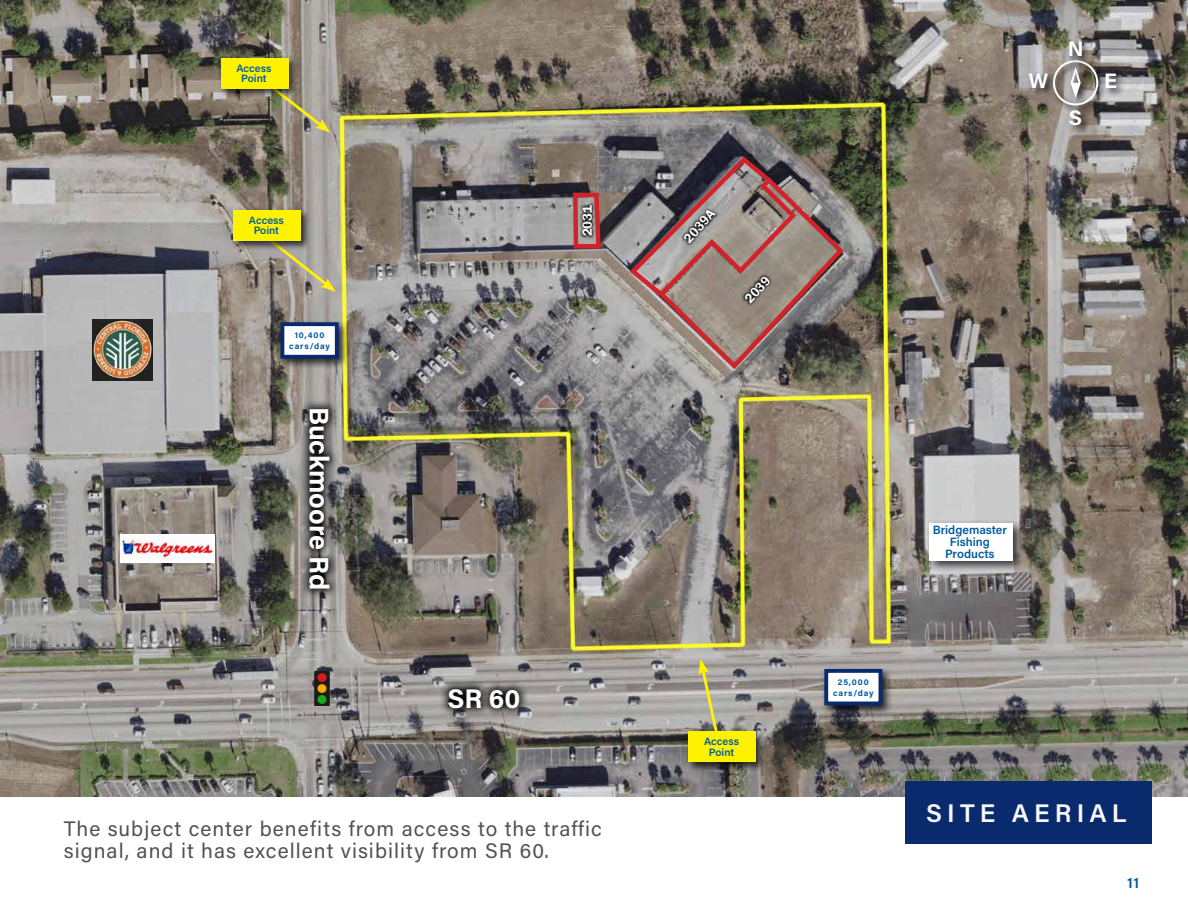
<style>
.page{position:relative;width:1188px;height:918px;background:#fff}
.page>*{position:absolute;margin:0;border:0;box-sizing:border-box;transform-origin:0 0}
.t1{font:700 27px "Acumin Pro";color:#fff}
.t2{font:600 25.5px "Acumin Pro";letter-spacing:.2em;color:#f8f8f8}
.t3{font:21px/22.5px "Acumin Pro";letter-spacing:.05em;color:#525252}
.t4{font:700 21px "Acumin Pro";color:#fefefe}
.t5{font:600 15px "Acumin Pro";color:#005ba2}
.t6{font:600 13.5px "Franklin Gothic";color:#fff}
.t7{font:600 12px/12px "Acumin Pro";color:#005ba2;text-align:center}
.t8{font:600 10.65px/10.6px "Acumin Pro";color:#005ba2;text-align:center}
.t9{font:700 8.55px/10.6px "Acumin Pro";letter-spacing:.1em;color:#005ba2;text-align:center}
</style>
<div class="page">
<img style="left:0;top:0;width:1188px;height:796px">
<div style="left:905px;top:781px;width:247px;height:63px;background:#092a6d"></div>
<svg style="left:251px;top:224px;width:85px;height:68px;background:#a49e8c"></svg>
<div style="left:231px;top:208px;width:80px;height:43px;background:#000;opacity:.75"></div>
<div style="left:233px;top:210px;width:68px;height:31px;background:#fff200"></div>
<div style="left:1051px;top:58px;width:56px;height:56px;background:#000;opacity:.75"></div>
<svg style="left:1051px;top:58px;width:50px;height:50px;background:#938e88"></svg>
<div style="left:1068px;top:39px;width:23px;height:26px;background:#000;opacity:.75"></div>
<div style="left:1068px;top:109px;width:22px;height:25px;background:#000;opacity:.75"></div>
<div style="left:1105px;top:71px;width:21px;height:27px;background:#000;opacity:.75"></div>
<div style="left:1027px;top:72px;width:30px;height:25px;background:#000;opacity:.75"></div>
<img style="left:314px;top:671px;width:16px;height:34px">
<div style="left:439px;top:678px;width:91px;height:41px;background:#000;opacity:.94"></div>
<div style="left:299px;top:399px;width:41px;height:200px;background:#000;opacity:.94"></div>
<svg style="left:698px;top:659px;width:26px;height:70px;background:#afac8c"></svg>
<div style="left:686px;top:729px;width:81px;height:43px;background:#000;opacity:.75"></div>
<div style="left:689px;top:732px;width:67px;height:30px;background:#fff200"></div>
<svg style="left:247px;top:67px;width:83px;height:65px;background:#928d78"></svg>
<div style="left:219px;top:56px;width:80px;height:42px;background:#000;opacity:.75"></div>
<div style="left:221px;top:58px;width:67px;height:30px;background:#fff200"></div>
<div style="left:277px;top:319px;width:73px;height:51px;background:#000;opacity:.75"></div>
<div style="left:282px;top:324px;width:55px;height:33px;background:#fff"></div>
<div style="left:280px;top:322px;width:59px;height:37px;border:4px solid #092a6d"></div>
<div style="left:821px;top:666px;width:73px;height:51px;background:#000;opacity:.75"></div>
<div style="left:826px;top:671px;width:54px;height:32px;background:#fff"></div>
<div style="left:824px;top:669px;width:58px;height:36px;border:4px solid #092a6d"></div>
<img style="left:121px;top:535px;width:94px;height:27px">
<div style="left:925px;top:519px;width:101px;height:55px;background:#000;opacity:.75"></div>
<div style="left:929px;top:523px;width:84px;height:37px;background:#fff"></div>
<img style="left:92px;top:320px;width:60px;height:60px">
<svg style="left:571px;top:190px;width:32px;height:61px;background:#915557"></svg>
<svg style="left:626px;top:154px;width:221px;height:218px;background:#8b7a77"></svg>
<div style="left:681px;top:207px;width:38px;height:40px;background:#000;opacity:.94"></div>
<p class="t8" style="left:236px;top:62px;width:37px">Access<br>Point</p>
<p class="t8" style="left:249px;top:214px;width:37px">Access<br>Point</p>
<p class="t9" style="left:289px;top:330px;width:42px">10,400 cars/day</p>
<p class="t1" style="left:338px;top:407px;width:185px;rotate:90deg">Buckmoore Rd</p>
<p class="t6" style="left:579px;top:236px;width:33px;rotate:-90deg">2031</p>
<p class="t1" style="left:448px;top:680px;width:74px">SR 60</p>
<p class="t3" style="left:64px;top:816px;width:540px">The subject center benefits from access to the traffic signal, and it has excellent visibility from SR 60.</p>
<p class="t6" style="left:680px;top:235px;width:41px;rotate:-48deg">2039A</p>
<p class="t6" style="left:741px;top:296px;width:33px;rotate:-48deg">2039</p>
<p class="t4" style="left:1068px;top:33px;width:17px">N</p>
<p class="t4" style="left:1029px;top:66px;width:21px">W</p>
<p class="t4" style="left:1104px;top:66px;width:14px">E</p>
<p class="t4" style="left:1069px;top:103px;width:15px">S</p>
<p class="t8" style="left:704px;top:735px;width:37px">Access<br>Point</p>
<p class="t9" style="left:833px;top:676px;width:42px">25,000 cars/day</p>
<p class="t7" style="left:933px;top:523px;width:76px">Bridgemaster<br>Fishing<br>Products</p>
<p class="t2" style="left:926px;top:795px;width:202px">SITE AERIAL</p>
<p class="t5" style="left:1127px;top:872px;width:14px">11</p>
</div>
